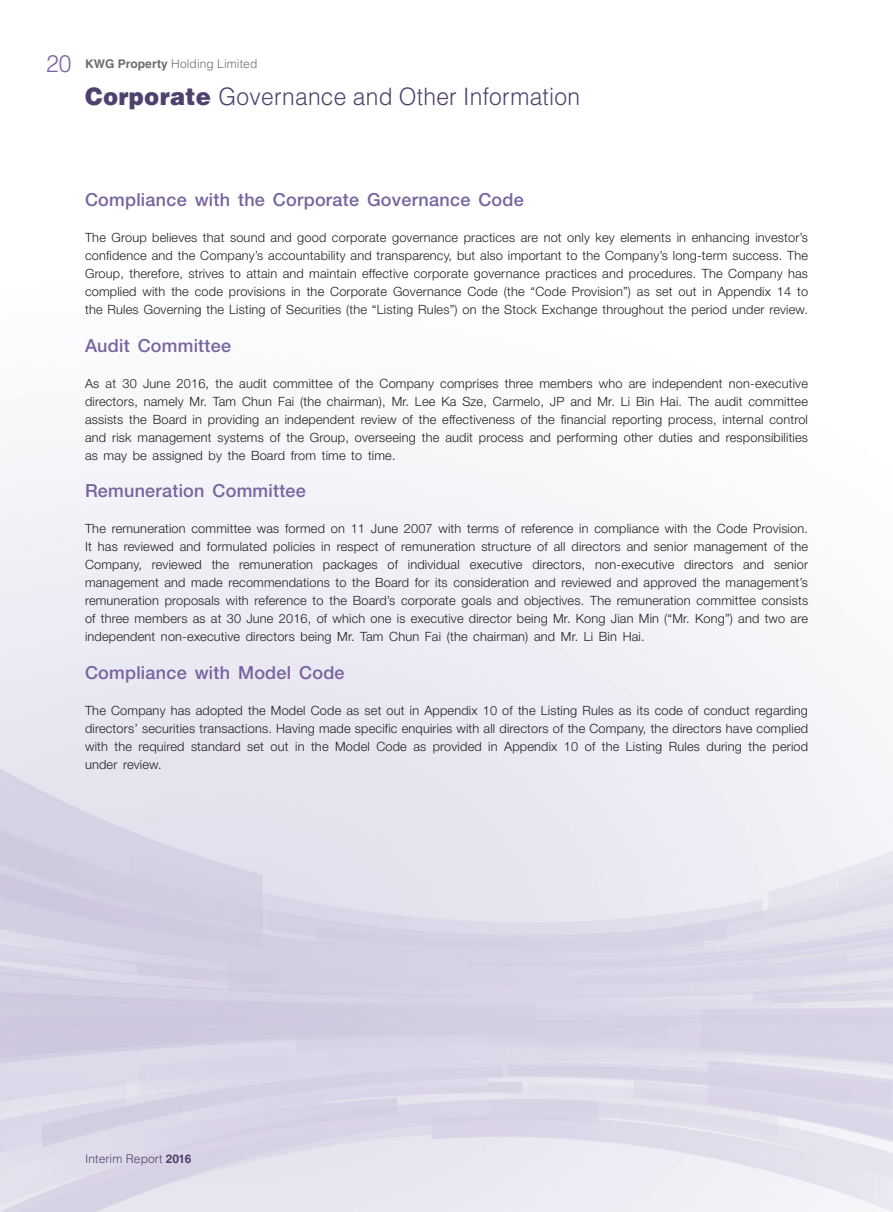
<style>
.page{position:relative;width:893px;height:1212px;background:#fff}
.page>*{position:absolute;margin:0;border:0;box-sizing:border-box;transform-origin:0 0}
.t1{font:300 24px "Helvetica LT Std";letter-spacing:.01em;color:#4f416d;scale:.95 1}
._03_H1{font:500 18px "Helvetica Neue LT Std";letter-spacing:.015em;color:#7764a0}
._11_P0{font:300 12.75px/18px "Helvetica Neue LT Std";letter-spacing:.015em;color:#231f20;text-align:justify}
.t2{font:300 12px "Helvetica LT Std";letter-spacing:.01em;color:#6c6d70}
.t3{font:300 12px "Helvetica LT Std";letter-spacing:.01em;color:#4f416d}
.s1{font-size:24px;color:#7764a0}
.s2{font-weight:700}
.s3{font-weight:900}
</style>
<div class="page">
<p class="t2" style="left:46px;top:56px;width:213px"><span class="s1">20</span> <span class="s2">KWG Property</span> Holding Limited</p>
<h1 class="t1" style="left:85px;top:81px;width:522px"><span class="s3">Corporate</span> Governance and Other Information</h1>
<p class="_03_H1" style="left:85px;top:189px;width:440px">Compliance with the Corporate Governance Code</p>
<p class="_11_P0" style="left:85px;top:228px;width:725px">The Group believes that sound and good corporate governance practices are not only key elements in enhancing investor’s confidence and the Company’s accountability and transparency, but also important to the Company’s long-term success. The Group, therefore, strives to attain and maintain effective corporate governance practices and procedures. The Company has complied with the code provisions in the Corporate Governance Code (the “Code Provision”) as set out in Appendix 14 to the Rules Governing the Listing of Securities (the “Listing Rules”) on the Stock Exchange throughout the period under review.</p>
<p class="_03_H1" style="left:85px;top:335px;width:148px">Audit Committee</p>
<p class="_11_P0" style="left:85px;top:374px;width:724px">As at 30 June 2016, the audit committee of the Company comprises three members who are independent non-executive directors, namely Mr. Tam Chun Fai (the chairman), Mr. Lee Ka Sze, Carmelo, JP and Mr. Li Bin Hai. The audit committee assists the Board in providing an independent review of the effectiveness of the financial reporting process, internal control and risk management systems of the Group, overseeing the audit process and performing other duties and responsibilities as may be assigned by the Board from time to time.</p>
<p class="_03_H1" style="left:85px;top:480px;width:222px">Remuneration Committee</p>
<p class="_11_P0" style="left:85px;top:519px;width:725px">The remuneration committee was formed on 11 June 2007 with terms of reference in compliance with the Code Provision.<br>It has reviewed and formulated policies in respect of remuneration structure of all directors and senior management of the Company, reviewed the remuneration packages of individual executive directors, non-executive directors and senior management and made recommendations to the Board for its consideration and reviewed and approved the management’s remuneration proposals with reference to the Board’s corporate goals and objectives. The remuneration committee consists of three members as at 30 June 2016, of which one is executive director being Mr. Kong Jian Min (“Mr. Kong”) and two are independent non-executive directors being Mr. Tam Chun Fai (the chairman) and Mr. Li Bin Hai.</p>
<p class="_03_H1" style="left:85px;top:662px;width:261px">Compliance with Model Code</p>
<p class="_11_P0" style="left:85px;top:701px;width:725px">The Company has adopted the Model Code as set out in Appendix 10 of the Listing Rules as its code of conduct regarding directors’ securities transactions. Having made specific enquiries with all directors of the Company, the directors have complied with the required standard set out in the Model Code as provided in Appendix 10 of the Listing Rules during the period under review.</p>
<p class="t3" style="left:85px;top:1151px;width:108px">Interim Report <span class="s2">2016</span></p>
</div>
